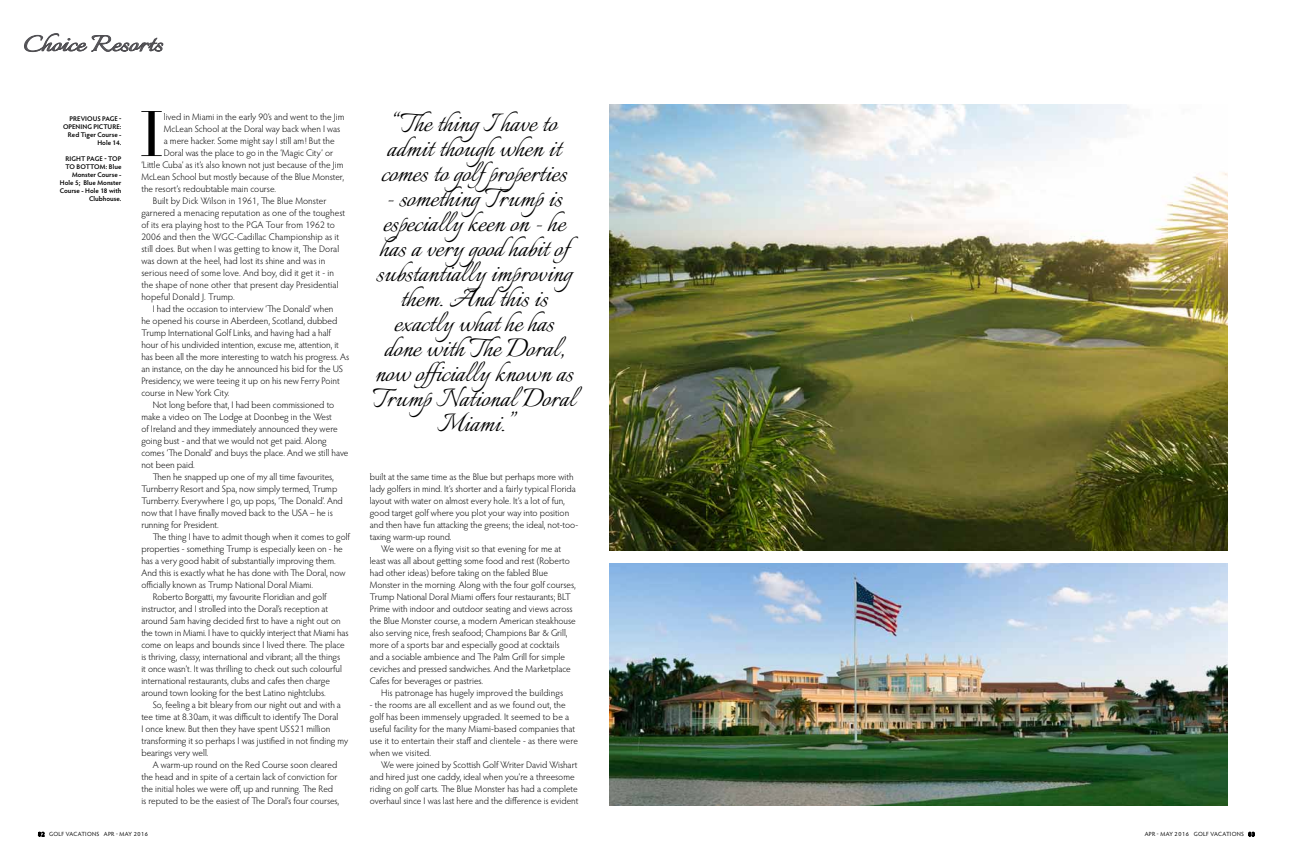
<style>
.page{position:relative;width:1293px;height:862px;background:#fff}
.page>*{position:absolute;margin:0;border:0;box-sizing:border-box;transform-origin:0 0}
.t1{font:63.2px "Didot";color:#000}
.t2{font:32px/25px "Italianno";color:#000;text-align:center}
.t3{font:28px "Italianno";color:#504f53;scale:1.25 1}
.t4{font:300 9.5px/12px "Hypatia Sans Pro";color:#000}
.t5{font:600 6.8px/8px "Hypatia Sans Pro";color:#000;text-align:right}
.t6{font:6px "Hypatia Sans Pro";letter-spacing:.05em;color:#000}
</style>
<div class="page">
<svg style="left:24px;top:33px;width:139px;height:20px"></svg>
<svg style="left:38px;top:832px;width:7px;height:4px"></svg>
<svg style="left:1248px;top:832px;width:6px;height:4px"></svg>
<img style="left:609px;top:105px;width:618px;height:445px">
<img style="left:609px;top:563px;width:618px;height:242px">
<h3 class="t3" style="left:24px;top:28px;width:116px">Choice Resorts</h3>
<p class="t5" style="left:63px;top:114px;width:60px">PREVIOUS PAGE -<br>OPENING PICTURE:<br>Red Tiger Course -<br>Hole 14.</p>
<p class="t5" style="left:65px;top:154px;width:53px">RIGHT PAGE - Top</p>
<p class="t5" style="left:65px;top:162px;width:58px">To BOTTOM: Blue</p>
<p class="t5" style="left:72px;top:170px;width:51px">Monster Course -</p>
<p class="t5" style="left:60px;top:178px;width:63px">Hole 5; Blue Monster</p>
<p class="t5" style="left:60px;top:186px;width:63px">Course - Hole 18 with</p>
<p class="t5" style="left:89px;top:194px;width:34px">Clubhouse.</p>
<h1 class="t1" style="left:139px;top:96px;width:22px">I</h1>
<p class="t4" style="left:164px;top:111px;width:182px">lived in Miami in the early 90’s and went to the Jim</p>
<p class="t4" style="left:164px;top:123px;width:178px">McLean School at the Doral way back when I was</p>
<p class="t4" style="left:164px;top:135px;width:172px">a mere hacker. Some might say I still am! But the</p>
<p class="t4" style="left:164px;top:147px;width:171px">Doral was the place to go in the ‘Magic City’ or</p>
<p class="t4" style="left:141px;top:159px;width:204px">‘Little Cuba’ as it’s also known not just because of the Jim</p>
<p class="t4" style="left:141px;top:171px;width:204px">McLean School but mostly because of the Blue Monster,</p>
<p class="t4" style="left:141px;top:183px;width:136px">the resort’s redoubtable main course.</p>
<p class="t4" style="left:153px;top:195px;width:175px">Built by Dick Wilson in 1961, The Blue Monster</p>
<p class="t4" style="left:141px;top:207px;width:205px">garnered a menacing reputation as one of the toughest</p>
<p class="t4" style="left:141px;top:219px;width:195px">of its era playing host to the PGA Tour from 1962 to</p>
<p class="t4" style="left:141px;top:231px;width:199px">2006 and then the WGC-Cadillac Championship as it</p>
<p class="t4" style="left:141px;top:243px;width:199px">still does. But when I was getting to know it, The Doral</p>
<p class="t4" style="left:141px;top:255px;width:185px">was down at the heel, had lost its shine and was in</p>
<p class="t4" style="left:141px;top:267px;width:194px">serious need of some love. And boy, did it get it - in</p>
<p class="t4" style="left:141px;top:279px;width:199px">the shape of none other that present day Presidential</p>
<p class="t4" style="left:141px;top:291px;width:95px">hopeful Donald J. Trump.</p>
<p class="t4" style="left:153px;top:303px;width:182px">I had the occasion to interview ‘The Donald’ when</p>
<p class="t4" style="left:141px;top:315px;width:198px">he opened his course in Aberdeen, Scotland, dubbed</p>
<p class="t4" style="left:141px;top:327px;width:191px">Trump International Golf Links, and having had a half</p>
<p class="t4" style="left:141px;top:339px;width:199px">hour of his undivided intention, excuse me, attention, it</p>
<p class="t4" style="left:141px;top:351px;width:209px">has been all the more interesting to watch his progress. As</p>
<p class="t4" style="left:141px;top:363px;width:203px">an instance, on the day he announced his bid for the US</p>
<p class="t4" style="left:141px;top:375px;width:200px">Presidency, we were teeing it up on his new Ferry Point</p>
<p class="t4" style="left:141px;top:387px;width:90px">course in New York City.</p>
<p class="t4" style="left:153px;top:399px;width:183px">Not long before that, I had been commissioned to</p>
<p class="t4" style="left:141px;top:411px;width:192px">make a video on The Lodge at Doonbeg in the West</p>
<p class="t4" style="left:141px;top:423px;width:198px">of Ireland and they immediately announced they were</p>
<p class="t4" style="left:141px;top:435px;width:187px">going bust - and that we would not get paid. Along</p>
<p class="t4" style="left:141px;top:447px;width:209px">comes ‘The Donald’ and buys the place. And we still have</p>
<p class="t4" style="left:141px;top:459px;width:55px">not been paid.</p>
<p class="t4" style="left:153px;top:471px;width:183px">Then he snapped up one of my all time favourites,</p>
<p class="t4" style="left:141px;top:483px;width:197px">Turnberry Resort and Spa, now simply termed, Trump</p>
<p class="t4" style="left:141px;top:495px;width:203px">Turnberry. Everywhere I go, up pops, ‘The Donald’. And</p>
<p class="t4" style="left:141px;top:507px;width:193px">now that I have finally moved back to the USA – he is</p>
<p class="t4" style="left:141px;top:519px;width:79px">running for President.</p>
<p class="t4" style="left:153px;top:530px;width:199px">The thing I have to admit though when it comes to golf</p>
<p class="t4" style="left:141px;top:542px;width:203px">properties - something Trump is especially keen on - he</p>
<p class="t4" style="left:141px;top:554px;width:196px">has a very good habit of substantially improving them.</p>
<p class="t4" style="left:141px;top:566px;width:206px">And this is exactly what he has done with The Doral, now</p>
<p class="t4" style="left:141px;top:578px;width:173px">officially known as Trump National Doral Miami.</p>
<p class="t4" style="left:153px;top:590px;width:175px">Roberto Borgatti, my favourite Floridian and golf</p>
<p class="t4" style="left:141px;top:602px;width:188px">instructor, and I strolled into the Doral’s reception at</p>
<p class="t4" style="left:141px;top:614px;width:201px">around 5am having decided first to have a night out on</p>
<p class="t4" style="left:141px;top:626px;width:209px">the town in Miami. I have to quickly interject that Miami has</p>
<p class="t4" style="left:141px;top:638px;width:205px">come on leaps and bounds since I lived there. The place</p>
<p class="t4" style="left:141px;top:650px;width:200px">is thriving, classy, international and vibrant; all the things</p>
<p class="t4" style="left:141px;top:662px;width:202px">it once wasn’t. It was thrilling to check out such colourful</p>
<p class="t4" style="left:141px;top:674px;width:190px">international restaurants, clubs and cafes then charge</p>
<p class="t4" style="left:141px;top:686px;width:186px">around town looking for the best Latino nightclubs.</p>
<p class="t4" style="left:153px;top:698px;width:190px">So, feeling a bit bleary from our night out and with a</p>
<p class="t4" style="left:141px;top:710px;width:198px">tee time at 8.30am, it was difficult to identify The Doral</p>
<p class="t4" style="left:141px;top:722px;width:190px">I once knew. But then they have spent US$21 million</p>
<p class="t4" style="left:141px;top:734px;width:208px">transforming it so perhaps I was justified in not finding my</p>
<p class="t4" style="left:141px;top:746px;width:68px">bearings very well.</p>
<p class="t4" style="left:153px;top:758px;width:186px">A warm-up round on the Red Course soon cleared</p>
<p class="t4" style="left:141px;top:770px;width:198px">the head and in spite of a certain lack of conviction for</p>
<p class="t4" style="left:141px;top:782px;width:193px">the initial holes we were off, up and running. The Red</p>
<p class="t4" style="left:141px;top:794px;width:199px">is reputed to be the easiest of The Doral’s four courses,</p>
<h2 class="t2" style="left:381px;top:112px;width:187px">“The thing I have to admit though when it comes to golfproperties</h2>
<h2 class="t2" style="left:373px;top:187px;width:216px">- something Trump is especially keen on - he has a very good habit of substantially improving them. And this is<br>exactly what he has<br>done with The Doral, now officially known as<br>Trump National Doral<br>Miami.”</h2>
<p class="t4" style="left:370px;top:471px;width:205px">built at the same time as the Blue but perhaps more with</p>
<p class="t4" style="left:370px;top:483px;width:208px">lady golfers in mind. It’s shorter and a fairly typical Florida</p>
<p class="t4" style="left:370px;top:495px;width:197px">layout with water on almost every hole. It’s a lot of fun,</p>
<p class="t4" style="left:370px;top:507px;width:201px">good target golf where you plot your way into position</p>
<p class="t4" style="left:370px;top:519px;width:210px">and then have fun attacking the greens; the ideal, not-too-</p>
<p class="t4" style="left:370px;top:531px;width:83px">taxing warm-up round.</p>
<p class="t4" style="left:381px;top:543px;width:181px">We were on a flying visit so that evening for me at</p>
<p class="t4" style="left:370px;top:555px;width:202px">least was all about getting some food and rest (Roberto</p>
<p class="t4" style="left:370px;top:567px;width:180px">had other ideas) before taking on the fabled Blue</p>
<p class="t4" style="left:370px;top:579px;width:207px">Monster in the morning. Along with the four golf courses,</p>
<p class="t4" style="left:370px;top:591px;width:203px">Trump National Doral Miami offers four restaurants; BLT</p>
<p class="t4" style="left:370px;top:603px;width:204px">Prime with indoor and outdoor seating and views across</p>
<p class="t4" style="left:370px;top:615px;width:208px">the Blue Monster course, a modern American steakhouse</p>
<p class="t4" style="left:370px;top:627px;width:199px">also serving nice, fresh seafood; Champions Bar &amp; Grill,</p>
<p class="t4" style="left:370px;top:639px;width:191px">more of a sports bar and especially good at cocktails</p>
<p class="t4" style="left:370px;top:651px;width:197px">and a sociable ambience and The Palm Grill for simple</p>
<p class="t4" style="left:370px;top:663px;width:202px">ceviches and pressed sandwiches. And the Marketplace</p>
<p class="t4" style="left:370px;top:675px;width:115px">Cafes for beverages or pastries.</p>
<p class="t4" style="left:381px;top:687px;width:184px">His patronage has hugely improved the buildings</p>
<p class="t4" style="left:370px;top:699px;width:210px">- the rooms are all excellent and as we found out, the golf has been immensely upgraded. It seemed to be a useful facility for the many Miami-based companies that use it to entertain their staff and clientele - as there were when we visited.</p>
<p class="t4" style="left:370px;top:759px;width:210px;text-indent:11px">We were joined by Scottish Golf Writer David Wishart and hired just one caddy, ideal when you’re a threesome riding on golf carts. The Blue Monster has had a complete overhaul since I was last here and the difference is evident</p>
<p class="t6" style="left:38px;top:830px;width:111px">82 GOLF VACATIONS APR - MAY 2016</p>
<p class="t6" style="left:1144px;top:830px;width:112px">APR - MAY 2016 GOLF VACATIONS 83</p>
</div>
